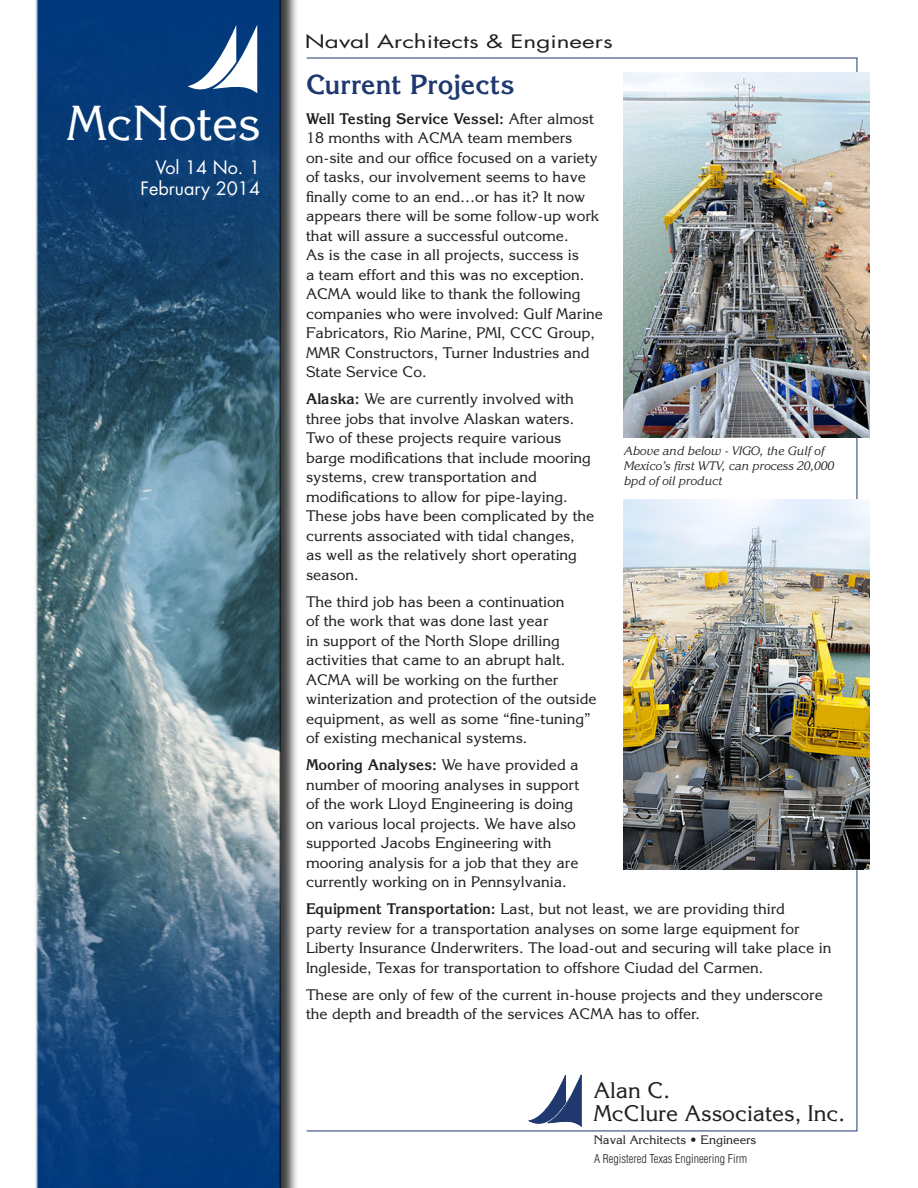
<style>
.page{position:relative;width:918px;height:1188px;background:#fff}
.page>*{position:absolute;margin:0;border:0;box-sizing:border-box;transform-origin:0 0}
.t1{font:48px "Korinna";color:#fff}
.mainHead{font:700 27px "Korinna";color:#1f3970}
.t2{font:22.05px/23.1px "Korinna";color:#231f20}
.t3{font:18px "Futura";color:#231f20;scale:1.35 1}
.t4{font:18px "Futura";color:#fff}
.body{font:15px/19.5px "Korinna";color:#231f20}
.t5{font:italic 12px/15px "Korinna";color:#231f20}
.TopBody{font:300 condensed 12px "Helvetica";color:#231f20}
.t6{font:12px "Korinna";color:#231f20}
.s1{font-weight:700}
</style>
<div class="page">
<img style="left:35px;top:0;width:291px;height:1188px">
<svg style="left:188px;top:25px;width:69px;height:73px"></svg>
<svg style="left:528px;top:1074px;width:54px;height:53px"></svg>
<img style="left:623px;top:72px;width:246px;height:365px">
<img style="left:623px;top:499px;width:246px;height:371px">
<p class="t1" style="left:67px;top:93px;width:195px">McNotes</p>
<p class="t4" style="left:156px;top:155px;width:106px">Vol 14 No. 1</p>
<p class="t4" style="left:141px;top:176px;width:121px">February 2014</p>
<p class="t3" style="left:305px;top:29px;width:230px">Naval Architects &amp; Engineers</p>
<p class="mainHead" style="left:306px;top:67px;width:210px">Current Projects</p>
<p class="body" style="left:306px;top:109px;width:299px"><span class="s1">Well Testing Service Vessel:</span> After almost 18 months with ACMA team members on-site and our office focused on a variety of tasks, our involvement seems to have finally come to an end…or has it? It now appears there will be some follow-up work that will assure a successful outcome.<br>As is the case in all projects, success is<br>a team effort and this was no exception.<br>ACMA would like to thank the following companies who were involved: Gulf Marine Fabricators, Rio Marine, PMI, CCC Group, MMR Constructors, Turner Industries and State Service Co.</p>
<p class="body" style="left:306px;top:389px;width:290px"><span class="s1">Alaska:</span> We are currently involved with three jobs that involve Alaskan waters.<br>Two of these projects require various barge modifications that include mooring systems, crew transportation and modifications to allow for pipe-laying.<br>These jobs have been complicated by the currents associated with tidal changes,<br>as well as the relatively short operating season.</p>
<p class="body" style="left:306px;top:592px;width:292px">The third job has been a continuation<br>of the work that was done last year<br>in support of the North Slope drilling activities that came to an abrupt halt.<br>ACMA will be working on the further winterization and protection of the outside equipment, as well as some “fine-tuning” of existing mechanical systems.</p>
<p class="body" style="left:306px;top:755px;width:275px"><span class="s1">Mooring Analyses:</span> We have provided a number of mooring analyses in support of the work Lloyd Engineering is doing on various local projects. We have also supported Jacobs Engineering with mooring analysis for a job that they are currently working on in Pennsylvania.</p>
<p class="body" style="left:306px;top:899px;width:527px"><span class="s1">Equipment Transportation:</span> Last, but not least, we are providing third<br>party review for a transportation analyses on some large equipment for Liberty Insurance Underwriters. The load-out and securing will take place in Ingleside, Texas for transportation to offshore Ciudad del Carmen.</p>
<p class="body" style="left:306px;top:985px;width:518px">These are only of few of the current in-house projects and they underscore the depth and breadth of the services ACMA has to offer.</p>
<p class="t5" style="left:623px;top:443px;width:212px">Above and below - VIGO, the Gulf of<br>Mexico’s first WTV, can process 20,000 bpd of oil product</p>
<h3 class="t2" style="left:594px;top:1078px;width:253px">Alan C.<br>McClure Associates, Inc.</h3>
<p class="t6" style="left:594px;top:1133px;width:164px">Naval Architects • Engineers</p>
<p class="TopBody" style="left:594px;top:1152px;width:155px">A Registered Texas Engineering Firm</p>
</div>
